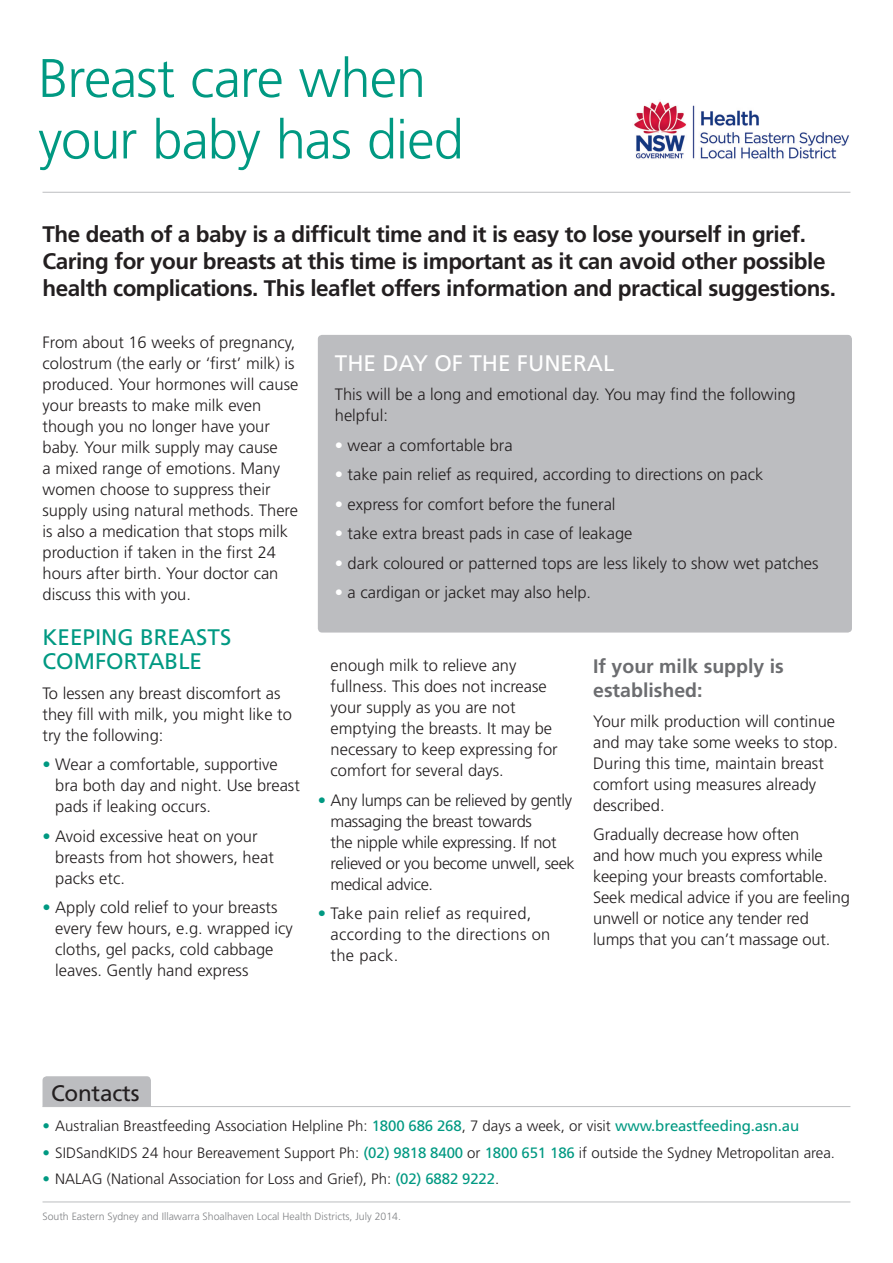
<style>
.page{position:relative;width:893px;height:1263px;background:#fff}
.page>*{position:absolute;margin:0;border:0;box-sizing:border-box;transform-origin:0 0}
.t1{font:300 54.3px/61.5px "Frutiger";letter-spacing:-.02em;color:#009982}
.t2{font:700 22.5px/27px "Frutiger";letter-spacing:-.02em;color:#231f20}
.Subhead{font:22.5px/24px "Frutiger";color:#009982}
.Subhead-2{font:22.5px "Frutiger";color:#fff}
.Subhead-3{font:22.5px "Frutiger";letter-spacing:-.01em;color:#231f20}
.Subhead_-_minor{font:700 19.5px/24px "Frutiger";color:#6c6d70}
.Body_copy{font:300 16.5px/21px "Frutiger";color:#231f20}
.Body_copy_-_bullet{font:300 16.5px/21px "Frutiger";color:#231f20}
.Body_copy_-_bullet-2{font:300 16.5px/21px "Frutiger";letter-spacing:-.02em;color:#231f20}
.Body_copy_-_bullet-3{font:300 16.5px/21px "Frutiger";letter-spacing:.02em;color:#231f20}
.Body_copy_-_bullet-4{font:300 15px "Frutiger";color:#231f20}
.Body_copy_-_bullet-5{font:300 10.5px "Frutiger";color:#808285}
.s1{color:#009982}
.s2{color:#fff}
.s3{font-weight:400;color:#009982}
</style>
<div class="page">
<hr style="left:43px;top:192px;width:807px;height:1px;background:#bcbdc0">
<hr style="left:43px;top:1201px;width:807px;height:1px;background:#bcbdc0">
<div style="left:318px;top:335px;width:534px;height:297px;background:#bcbdc0;border-radius:4px"></div>
<div style="left:43px;top:1076px;width:108px;height:30px;background:#bcbdc0"></div>
<hr style="left:43px;top:1106px;width:807px;height:1px;background:#bcbdc0">
<img style="left:634px;top:101px;width:216px;height:58px">
<p class="t1" style="left:38px;top:47px;width:427px">Breast care when your baby has died</p>
<p class="t2" style="left:43px;top:220px;width:795px">The death of a baby is a difficult time and it is easy to lose yourself in grief.<br>Caring for your breasts at this time is important as it can avoid other possible health complications. This leaflet offers information and practical suggestions.</p>
<p class="Body_copy" style="left:43px;top:332px;width:257px">From about 16 weeks of pregnancy, colostrum (the early or ‘first’ milk) is produced. Your hormones will cause your breasts to make milk even though you no longer have your baby. Your milk supply may cause<br>a mixed range of emotions. Many women choose to suppress their supply using natural methods. There is also a medication that stops milk production if taken in the first 24 hours after birth. Your doctor can discuss this with you.</p>
<p class="Subhead" style="left:43px;top:625px;width:190px">KEEPING BREASTS<br>COMFORTABLE</p>
<p class="Body_copy" style="left:43px;top:682px;width:251px">To lessen any breast discomfort as they fill with milk, you might like to try the following:</p>
<p class="Body_copy_-_bullet" style="left:55px;top:754px;width:246px;text-indent:-13px"><span class="s1">•</span> Wear a comfortable, supportive bra both day and night. Use breast pads if leaking occurs.</p>
<p class="Body_copy_-_bullet" style="left:55px;top:825px;width:220px;text-indent:-13px"><span class="s1">•</span> Avoid excessive heat on your breasts from hot showers, heat packs etc.</p>
<p class="Body_copy_-_bullet" style="left:55px;top:897px;width:239px;text-indent:-13px"><span class="s1">•</span> Apply cold relief to your breasts every few hours, e.g. wrapped icy cloths, gel packs, cold cabbage leaves. Gently hand express</p>
<p class="Subhead-2" style="left:335px;top:350px;width:281px">THE DAY OF THE FUNERAL</p>
<p class="Body_copy" style="left:335px;top:384px;width:462px">This will be a long and emotional day. You may find the following helpful:</p>
<p class="Body_copy_-_bullet" style="left:335px;top:435px;width:179px"><span class="s2">•</span> wear a comfortable bra</p>
<p class="Body_copy_-_bullet" style="left:335px;top:464px;width:430px"><span class="s2">•</span> take pain relief as required, according to directions on pack</p>
<p class="Body_copy_-_bullet" style="left:335px;top:494px;width:282px"><span class="s2">•</span> express for comfort before the funeral</p>
<p class="Body_copy_-_bullet" style="left:335px;top:523px;width:299px"><span class="s2">•</span> take extra breast pads in case of leakage</p>
<p class="Body_copy_-_bullet" style="left:335px;top:553px;width:485px"><span class="s2">•</span> dark coloured or patterned tops are less likely to show wet patches</p>
<p class="Body_copy_-_bullet" style="left:335px;top:582px;width:258px"><span class="s2">•</span> a cardigan or jacket may also help.</p>
<p class="Body_copy_-_bullet" style="left:331px;top:655px;width:229px">enough milk to relieve any fullness. This does not increase your supply as you are not emptying the breasts. It may be necessary to keep expressing for comfort for several days.</p>
<p class="Body_copy_-_bullet-2" style="left:331px;top:789px;width:246px;text-indent:-13px"><span class="s1">•</span> Any lumps can be relieved by gently massaging the breast towards<br>the nipple while expressing. If not relieved or you become unwell, seek medical advice.</p>
<p class="Body_copy_-_bullet-3" style="left:331px;top:903px;width:221px;text-indent:-13px"><span class="s1">•</span> Take pain relief as required, according to the directions on the pack.</p>
<p class="Subhead_-_minor" style="left:593px;top:654px;width:192px">If your milk supply is established:</p>
<p class="Body_copy" style="left:593px;top:710px;width:246px">Your milk production will continue and may take some weeks to stop.<br>During this time, maintain breast comfort using measures already described.</p>
<p class="Body_copy" style="left:593px;top:824px;width:258px">Gradually decrease how often<br>and how much you express while keeping your breasts comfortable.<br>Seek medical advice if you are feeling unwell or notice any tender red lumps that you can’t massage out.</p>
<p class="Subhead-3" style="left:51px;top:1080px;width:90px">Contacts</p>
<p class="Body_copy_-_bullet-4" style="left:43px;top:1118px;width:758px"><span class="s1">•</span> Australian Breastfeeding Association Helpline Ph: <span class="s3">1800 686 268</span>, 7 days a week, or visit <span class="s3">www.breastfeeding.asn.au</span></p>
<p class="Body_copy_-_bullet-4" style="left:43px;top:1144px;width:794px"><span class="s1">•</span> SIDSandKIDS 24 hour Bereavement Support Ph: <span class="s3">(02) 9818 8400</span> or <span class="s3">1800 651 186</span> if outside the Sydney Metropolitan area.</p>
<p class="Body_copy_-_bullet-4" style="left:43px;top:1171px;width:458px"><span class="s1">•</span> NALAG (National Association for Loss and Grief), Ph: <span class="s3">(02) 6882 9222</span>.</p>
<p class="Body_copy_-_bullet-5" style="left:43px;top:1210px;width:360px">South Eastern Sydney and Illawarra Shoalhaven Local Health Districts, July 2014.</p>
</div>
